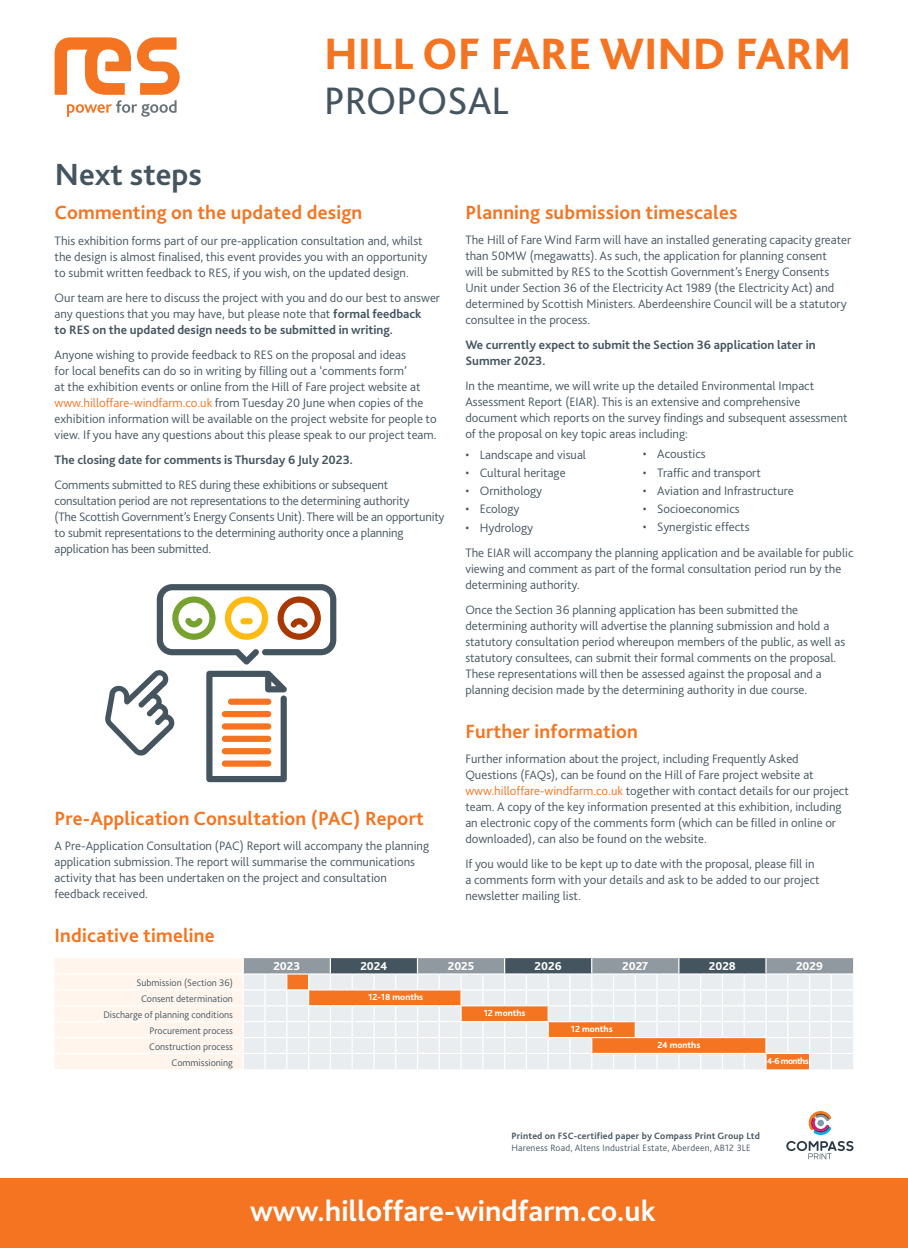
<style>
.page{position:relative;width:908px;height:1248px;background:#fff}
.page>*{position:absolute;margin:0;border:0;box-sizing:border-box;transform-origin:0 0}
.t1{font:800 46px "Bliss 2";color:#f47421}
.t2{font:40px "Bliss 2";color:#455560}
.t3{font:700 32px "Bliss 2";color:#455560}
.t4{font:700 30.4px "Bliss 2";color:#fff}
.t5{font:700 20px "Bliss 2";letter-spacing:.01em;color:#f47421}
.t6{font:300 12.8px/16px "Bliss 2";color:#455560}
.t7{font:700 12.8px/16px "Bliss 2";color:#455560}
.t8{font:800 12px "Bliss 2";color:#fff}
.t9{font:300 10px/15.9px "Bliss 2";color:#455560;text-align:center}
.t10{font:300 9.6px "Bliss 2";letter-spacing:.02em;color:#455560}
.t11{font:700 9.6px "Bliss 2";letter-spacing:.02em;color:#455560}
.t12{font:800 9.2px "Bliss 2";color:#fff}
.s1{font-weight:700}
.s2{color:#f47421}
</style>
<div class="page">
<div style="left:0;top:1178px;width:907px;height:69px;background:#f47421"></div>
<svg style="left:55px;top:37px;width:125px;height:80px"></svg>
<svg style="left:786px;top:1141px;width:67px;height:18px"></svg>
<svg style="left:808px;top:1111px;width:23px;height:23px"></svg>
<svg style="left:55px;top:958px;width:797px;height:111px;background:#e4d9d1"></svg>
<svg style="left:206px;top:670px;width:81px;height:112px"></svg>
<div style="left:228px;top:698px;width:43px;height:6px;background:#f47421;border-radius:3px"></div>
<svg style="left:157px;top:584px;width:179px;height:80px"></svg>
<svg style="left:105px;top:670px;width:70px;height:86px"></svg>
<h1 class="t1" style="left:324px;top:25px;width:528px">HILL OF FARE WIND FARM</h1>
<h2 class="t2" style="left:324px;top:76px;width:186px">PROPOSAL</h2>
<h3 class="t3" style="left:55px;top:154px;width:148px">Next steps</h3>
<h3 class="t5" style="left:55px;top:200px;width:309px">Commenting on the updated design</h3>
<p class="t6" style="left:55px;top:232px;width:374px">This exhibition forms part of our pre-application consultation and, whilst the design is almost finalised, this event provides you with an opportunity to submit written feedback to RES, if you wish, on the updated design.</p>
<p class="t6" style="left:55px;top:289px;width:386px">Our team are here to discuss the project with you and do our best to answer any questions that you may have, but please note that <span class="s1">formal feedback<br>to RES on the updated design needs to be submitted in writing.</span></p>
<p class="t6" style="left:55px;top:346px;width:383px">Anyone wishing to provide feedback to RES on the proposal and ideas<br>for local benefits can do so in writing by filling out a ‘comments form’<br>at the exhibition events or online from the Hill of Fare project website at <span class="s2">www.hilloffare-windfarm.co.uk</span> from Tuesday 20 June when copies of the exhibition information will be available on the project website for people to view. If you have any questions about this please speak to our project team.</p>
<p class="t7" style="left:55px;top:451px;width:300px">The closing date for comments is Thursday 6 July 2023.</p>
<p class="t6" style="left:55px;top:476px;width:391px">Comments submitted to RES during these exhibitions or subsequent consultation period are not representations to the determining authority<br>(The Scottish Government’s Energy Consents Unit). There will be an opportunity to submit representations to the determining authority once a planning application has been submitted.</p>
<h3 class="t5" style="left:465px;top:200px;width:274px">Planning submission timescales</h3>
<p class="t6" style="left:465px;top:231px;width:387px">The Hill of Fare Wind Farm will have an installed generating capacity greater than 50MW (megawatts). As such, the application for planning consent<br>will be submitted by RES to the Scottish Government’s Energy Consents Unit under Section 36 of the Electricity Act 1989 (the Electricity Act) and determined by Scottish Ministers. Aberdeenshire Council will be a statutory consultee in the process.</p>
<p class="t7" style="left:465px;top:336px;width:351px">We currently expect to submit the Section 36 application later in<br>Summer 2023.</p>
<p class="t6" style="left:465px;top:378px;width:383px">In the meantime, we will write up the detailed Environmental Impact Assessment Report (EIAR). This is an extensive and comprehensive document which reports on the survey findings and subsequent assessment of the proposal on key topic areas including:</p>
<p class="t6" style="left:465px;top:446px;width:122px">• Landscape and visual</p>
<p class="t6" style="left:465px;top:464px;width:102px">• Cultural heritage</p>
<p class="t6" style="left:465px;top:482px;width:78px">• Ornithology</p>
<p class="t6" style="left:465px;top:501px;width:56px">• Ecology</p>
<p class="t6" style="left:465px;top:514px;width:389px;line-height:25.1px">• Hydrology<br>The EIAR will accompany the planning application and be available for public</p>
<p class="t6" style="left:465px;top:560px;width:377px">viewing and comment as part of the formal consultation period run by the determining authority.</p>
<p class="t6" style="left:465px;top:601px;width:381px">Once the Section 36 planning application has been submitted the determining authority will advertise the planning submission and hold a statutory consultation period whereupon members of the public, as well as statutory consultees, can submit their formal comments on the proposal.<br>These representations will then be assessed against the proposal and a planning decision made by the determining authority in due course.</p>
<h3 class="t5" style="left:465px;top:718px;width:174px">Further information</h3>
<p class="t6" style="left:465px;top:750px;width:385px">Further information about the project, including Frequently Asked Questions (FAQs), can be found on the Hill of Fare project website at <span class="s2">www.hilloffare-windfarm.co.uk</span> together with contact details for our project team. A copy of the key information presented at this exhibition, including an electronic copy of the comments form (which can be filled in online or downloaded), can also be found on the website.</p>
<p class="t6" style="left:465px;top:855px;width:355px">If you would like to be kept up to date with the proposal, please fill in a comments form with your details and ask to be added to our project newsletter mailing list.</p>
<p class="t6" style="left:642px;top:445px;width:64px">• Acoustics</p>
<p class="t6" style="left:642px;top:464px;width:119px">• Traffic and transport</p>
<p class="t6" style="left:642px;top:482px;width:152px">• Aviation and Infrastructure</p>
<p class="t6" style="left:642px;top:500px;width:98px">• Socioeconomics</p>
<p class="t6" style="left:642px;top:519px;width:108px">• Synergistic effects</p>
<h3 class="t5" style="left:54px;top:805px;width:371px">Pre-Application Consultation (PAC) Report</h3>
<p class="t6" style="left:54px;top:837px;width:376px">A Pre-Application Consultation (PAC) Report will accompany the planning application submission. The report will summarise the communications activity that has been undertaken on the project and consultation feedback received.</p>
<h3 class="t5" style="left:54px;top:922px;width:162px">Indicative timeline</h3>
<p class="t8" style="left:273px;top:958px;width:28px">2023</p>
<p class="t8" style="left:360px;top:958px;width:29px">2024</p>
<p class="t8" style="left:447px;top:958px;width:28px">2025</p>
<p class="t8" style="left:534px;top:958px;width:29px">2026</p>
<p class="t8" style="left:622px;top:958px;width:28px">2027</p>
<p class="t8" style="left:708px;top:958px;width:29px">2028</p>
<p class="t8" style="left:795px;top:958px;width:28px">2029</p>
<p class="t9" style="left:136px;top:974px;width:98px">Submission (Section 36)<br>Consent determination</p>
<p class="t12" style="left:368px;top:991px;width:56px">12-18 months</p>
<p class="t9" style="left:103px;top:1006px;width:131px">Discharge of planning conditions</p>
<p class="t12" style="left:483px;top:1007px;width:43px">12 months</p>
<p class="t9" style="left:149px;top:1022px;width:85px">Procurement process</p>
<p class="t12" style="left:570px;top:1023px;width:43px">12 months</p>
<p class="t9" style="left:149px;top:1038px;width:85px">Construction process</p>
<p class="t12" style="left:657px;top:1039px;width:44px">24 months</p>
<p class="t9" style="left:171px;top:1054px;width:63px">Commissioning</p>
<p class="t12" style="left:766px;top:1055px;width:43px">4-6 months</p>
<p class="t11" style="left:511px;top:1130px;width:250px">Printed on FSC-certified paper by Compass Print Group Ltd</p>
<p class="t10" style="left:511px;top:1141px;width:241px">Hareness Road, Altens Industrial Estate, Aberdeen, AB12 3LE</p>
<h3 class="t4" style="left:250px;top:1191px;width:407px">www.hilloffare-windfarm.co.uk</h3>
</div>
